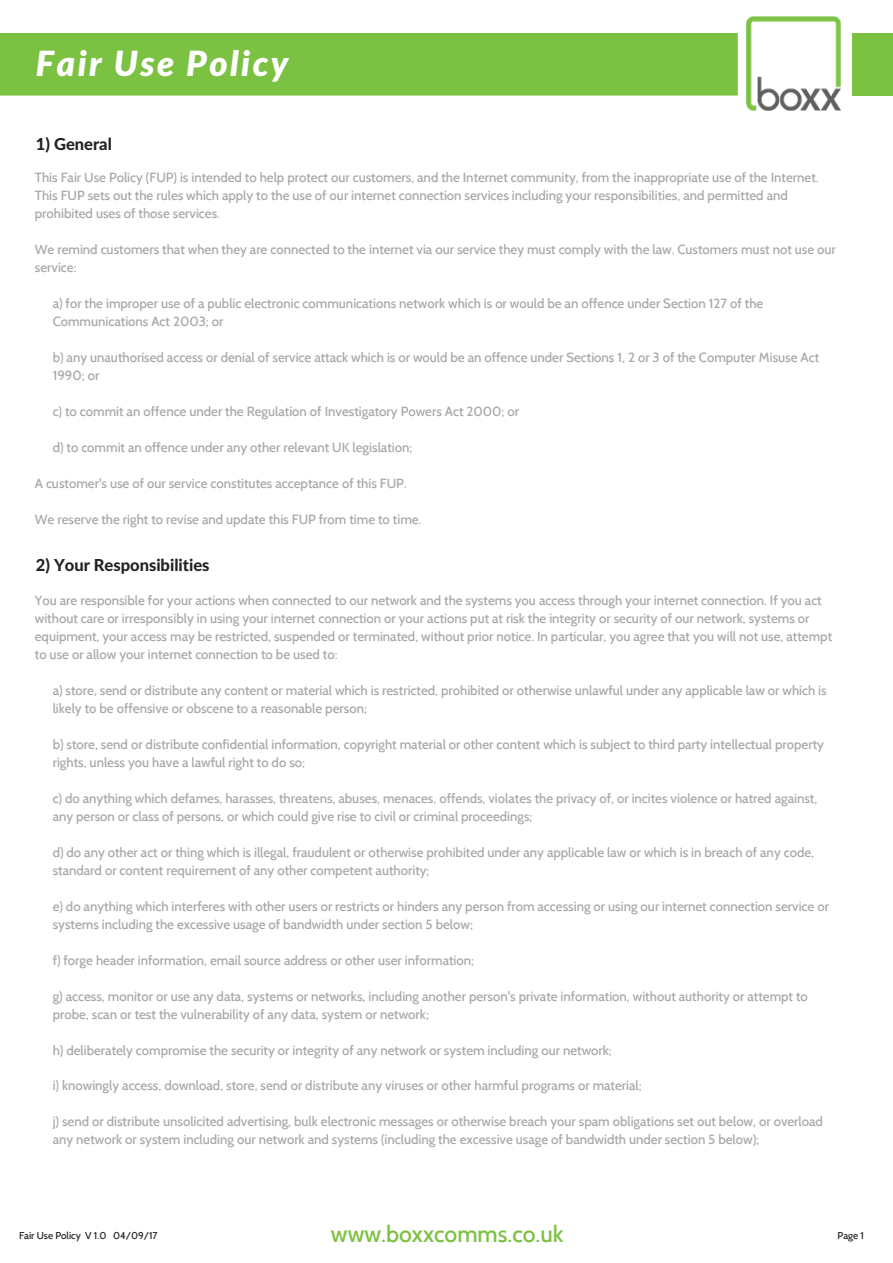
<style>
.page{position:relative;width:893px;height:1263px;background:#fff}
.page>*{position:absolute;margin:0;border:0;box-sizing:border-box;transform-origin:0 0}
.t1{font:italic 900 34.65px "Lato";letter-spacing:.07em;color:#fff}
.t2{font:500 23.1px "Cabin";color:#7bc142}
.t3{font:800 16.5px "Lato";color:#222}
.t4{font:500 13.2px/18px "Cabin";color:#a8a8a8}
.t5{font:500 9.9px "Cabin";color:#222}
</style>
<div class="page">
<img style="left:746px;top:17px;width:94px;height:93px">
<div style="left:852px;top:33px;width:40px;height:63px;background:#7bc142"></div>
<div style="left:0;top:33px;width:737px;height:63px;background:#7bc142"></div>
<h1 class="t1" style="left:36px;top:42px;width:254px">Fair Use Policy</h1>
<p class="t3" style="left:36px;top:133px;width:77px">1) General</p>
<p class="t4" style="left:35px;top:168px;width:785px">This Fair Use Policy (FUP) is intended to help protect our customers, and the Internet community, from the inappropriate use of the Internet.<br>This FUP sets out the rules which apply to the use of our internet connection services including your responsibilities, and permitted and prohibited uses of those services.</p>
<p class="t4" style="left:35px;top:240px;width:802px">We remind customers that when they are connected to the internet via our service they must comply with the law. Customers must not use our service:</p>
<p class="t4" style="left:53px;top:294px;width:712px">a) for the improper use of a public electronic communications network which is or would be an offence under Section 127 of the<br>Communications Act 2003; or</p>
<p class="t4" style="left:53px;top:348px;width:768px">b) any unauthorised access or denial of service attack which is or would be an offence under Sections 1, 2 or 3 of the Computer Misuse Act<br>1990; or</p>
<p class="t4" style="left:53px;top:402px;width:468px">c) to commit an offence under the Regulation of Investigatory Powers Act 2000; or</p>
<p class="t4" style="left:53px;top:438px;width:361px">d) to commit an offence under any other relevant UK legislation;</p>
<p class="t4" style="left:35px;top:474px;width:373px">A customer's use of our service constitutes acceptance of this FUP.</p>
<p class="t4" style="left:35px;top:510px;width:388px">We reserve the right to revise and update this FUP from time to time.</p>
<p class="t3" style="left:36px;top:555px;width:175px">2) Your Responsibilities</p>
<p class="t4" style="left:35px;top:591px;width:798px">You are responsible for your actions when connected to our network and the systems you access through your internet connection. If you act without care or irresponsibly in using your internet connection or your actions put at risk the integrity or security of our network, systems or equipment, your access may be restricted, suspended or terminated, without prior notice. In particular, you agree that you will not use, attempt to use or allow your internet connection to be used to:</p>
<p class="t4" style="left:53px;top:681px;width:775px">a) store, send or distribute any content or material which is restricted, prohibited or otherwise unlawful under any applicable law or which is likely to be offensive or obscene to a reasonable person;</p>
<p class="t4" style="left:53px;top:735px;width:772px">b) store, send or distribute confidential information, copyright material or other content which is subject to third party intellectual property rights, unless you have a lawful right to do so;</p>
<p class="t4" style="left:53px;top:789px;width:766px">c) do anything which defames, harasses, threatens, abuses, menaces, offends, violates the privacy of, or incites violence or hatred against, any person or class of persons, or which could give rise to civil or criminal proceedings;</p>
<p class="t4" style="left:53px;top:843px;width:763px">d) do any other act or thing which is illegal, fraudulent or otherwise prohibited under any applicable law or which is in breach of any code, standard or content requirement of any other competent authority;</p>
<p class="t4" style="left:53px;top:897px;width:777px">e) do anything which interferes with other users or restricts or hinders any person from accessing or using our internet connection service or systems including the excessive usage of bandwidth under section 5 below;</p>
<p class="t4" style="left:53px;top:951px;width:423px">f) forge header information, email source address or other user information;</p>
<p class="t4" style="left:53px;top:987px;width:756px">g) access, monitor or use any data, systems or networks, including another person's private information, without authority or attempt to probe, scan or test the vulnerability of any data, system or network;</p>
<p class="t4" style="left:53px;top:1041px;width:560px">h) deliberately compromise the security or integrity of any network or system including our network;</p>
<p class="t4" style="left:53px;top:1077px;width:590px">i) knowingly access, download, store, send or distribute any viruses or other harmful programs or material;</p>
<p class="t4" style="left:53px;top:1113px;width:771px">j) send or distribute unsolicited advertising, bulk electronic messages or otherwise breach your spam obligations set out below, or overload any network or system including our network and systems (including the excessive usage of bandwidth under section 5 below);</p>
<p class="t5" style="left:19px;top:1229px;width:140px">Fair Use Policy V 1.0 04/09/17</p>
<h2 class="t2" style="left:331px;top:1220px;width:234px">www.boxxcomms.co.uk</h2>
<p class="t5" style="left:837px;top:1229px;width:28px">Page 1</p>
</div>
